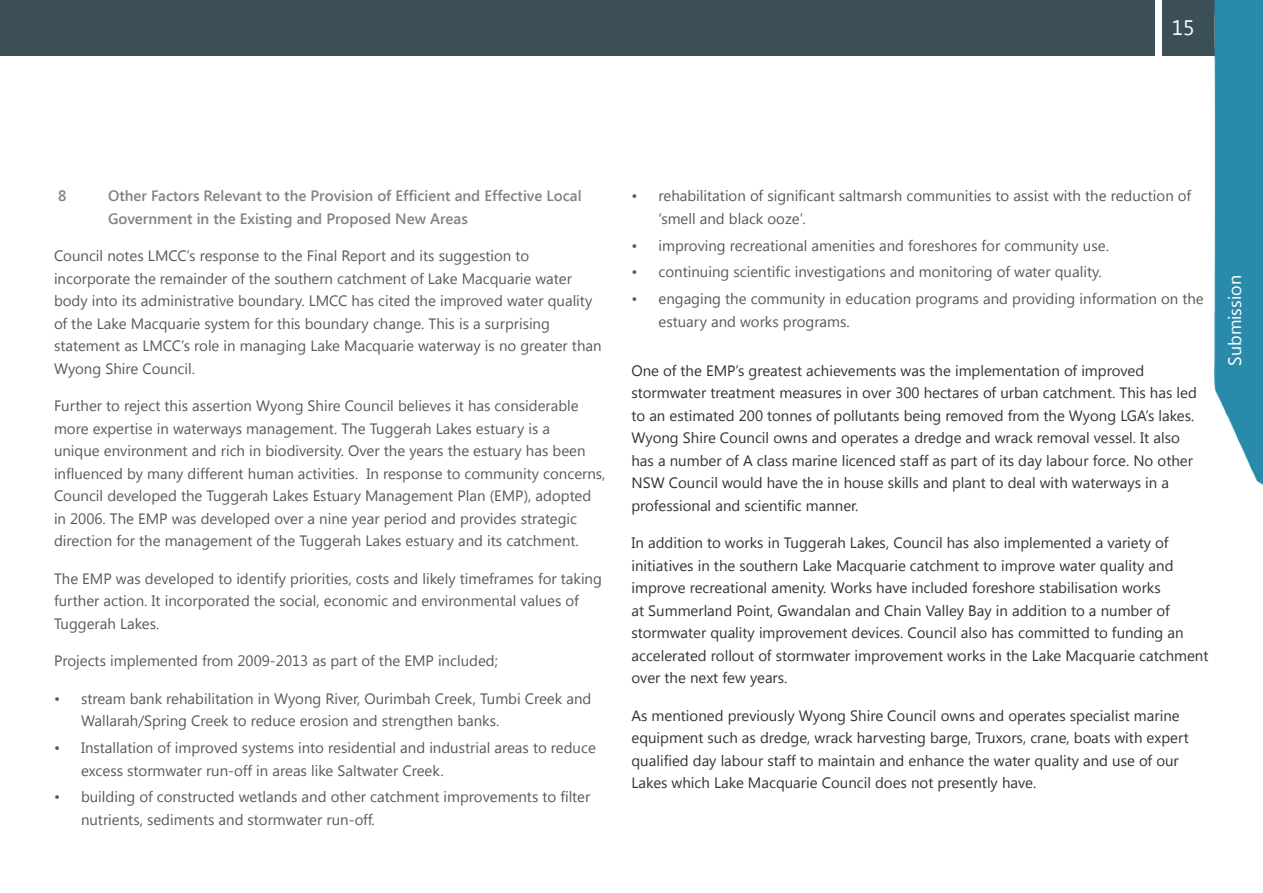
<style>
.page{position:relative;width:1263px;height:893px;background:#fff}
.page>*{position:absolute;margin:0;border:0;box-sizing:border-box;transform-origin:0 0}
.t1{font:21px "Segoe UI";color:#fff}
.t2{font:18px "Segoe UI";color:#fff}
.t3{font:15px/22.5px "Segoe UI";color:#58595b}
.t4{font:15px/22.5px "Segoe UI";color:#333}
.t5{font:600 15px/22.5px "Segoe UI";color:#808285}
</style>
<div class="page">
<div style="left:0;top:0;width:1263px;height:55px;background:#3c4f56"></div>
<div style="left:1155px;top:0;width:6px;height:70px;background:#fff"></div>
<img style="left:1214px;top:0;width:49px;height:485px">
<h1 class="t1" style="left:1172px;top:13px;width:24px">15</h1>
<p class="t5" style="left:58px;top:184px;width:10px">8</p>
<p class="t5" style="left:108px;top:184px;width:475px">Other Factors Relevant to the Provision of Efficient and Effective Local<br>Government in the Existing and Proposed New Areas</p>
<p class="t3" style="left:54px;top:244px;width:549px">Council notes LMCC’s response to the Final Report and its suggestion to incorporate the remainder of the southern catchment of Lake Macquarie water body into its administrative boundary. LMCC has cited the improved water quality of the Lake Macquarie system for this boundary change. This is a surprising statement as LMCC’s role in managing Lake Macquarie waterway is no greater than Wyong Shire Council.</p>
<p class="t3" style="left:54px;top:394px;width:553px">Further to reject this assertion Wyong Shire Council believes it has considerable more expertise in waterways management. The Tuggerah Lakes estuary is a<br>unique environment and rich in biodiversity. Over the years the estuary has been influenced by many different human activities. In response to community concerns, Council developed the Tuggerah Lakes Estuary Management Plan (EMP), adopted in 2006. The EMP was developed over a nine year period and provides strategic direction for the management of the Tuggerah Lakes estuary and its catchment.</p>
<p class="t3" style="left:54px;top:567px;width:549px">The EMP was developed to identify priorities, costs and likely timeframes for taking further action. It incorporated the social, economic and environmental values of<br>Tuggerah Lakes.</p>
<p class="t3" style="left:54px;top:649px;width:445px">Projects implemented from 2009-2013 as part of the EMP included;</p>
<p class="t3" style="left:81px;top:687px;width:512px;text-indent:-27px">• stream bank rehabilitation in Wyong River, Ourimbah Creek, Tumbi Creek and<br>Wallarah/Spring Creek to reduce erosion and strengthen banks.</p>
<p class="t3" style="left:81px;top:736px;width:516px;text-indent:-27px">• Installation of improved systems into residential and industrial areas to reduce excess stormwater run-off in areas like Saltwater Creek.</p>
<p class="t3" style="left:81px;top:785px;width:511px;text-indent:-27px">• building of constructed wetlands and other catchment improvements to filter nutrients, sediments and stormwater run-off.</p>
<p class="t3" style="left:658px;top:184px;width:534px;text-indent:-27px">• rehabilitation of significant saltmarsh communities to assist with the reduction of ‘smell and black ooze’.</p>
<p class="t3" style="left:631px;top:233px;width:479px">• improving recreational amenities and foreshores for community use.</p>
<p class="t3" style="left:631px;top:260px;width:472px">• continuing scientific investigations and monitoring of water quality.</p>
<p class="t3" style="left:658px;top:287px;width:547px;text-indent:-27px">• engaging the community in education programs and providing information on the estuary and works programs.</p>
<p class="t4" style="left:631px;top:359px;width:567px">One of the EMP’s greatest achievements was the implementation of improved stormwater treatment measures in over 300 hectares of urban catchment. This has led to an estimated 200 tonnes of pollutants being removed from the Wyong LGA’s lakes.<br>Wyong Shire Council owns and operates a dredge and wrack removal vessel. It also has a number of A class marine licenced staff as part of its day labour force. No other NSW Council would have the in house skills and plant to deal with waterways in a professional and scientific manner.</p>
<p class="t4" style="left:631px;top:531px;width:578px">In addition to works in Tuggerah Lakes, Council has also implemented a variety of initiatives in the southern Lake Macquarie catchment to improve water quality and improve recreational amenity. Works have included foreshore stabilisation works<br>at Summerland Point, Gwandalan and Chain Valley Bay in addition to a number of stormwater quality improvement devices. Council also has committed to funding an accelerated rollout of stormwater improvement works in the Lake Macquarie catchment over the next few years.</p>
<p class="t4" style="left:631px;top:704px;width:559px">As mentioned previously Wyong Shire Council owns and operates specialist marine equipment such as dredge, wrack harvesting barge, Truxors, crane, boats with expert qualified day labour staff to maintain and enhance the water quality and use of our Lakes which Lake Macquarie Council does not presently have.</p>
<p class="t2" style="left:1222px;top:366px;width:92px;rotate:-90deg">Submission</p>
</div>
